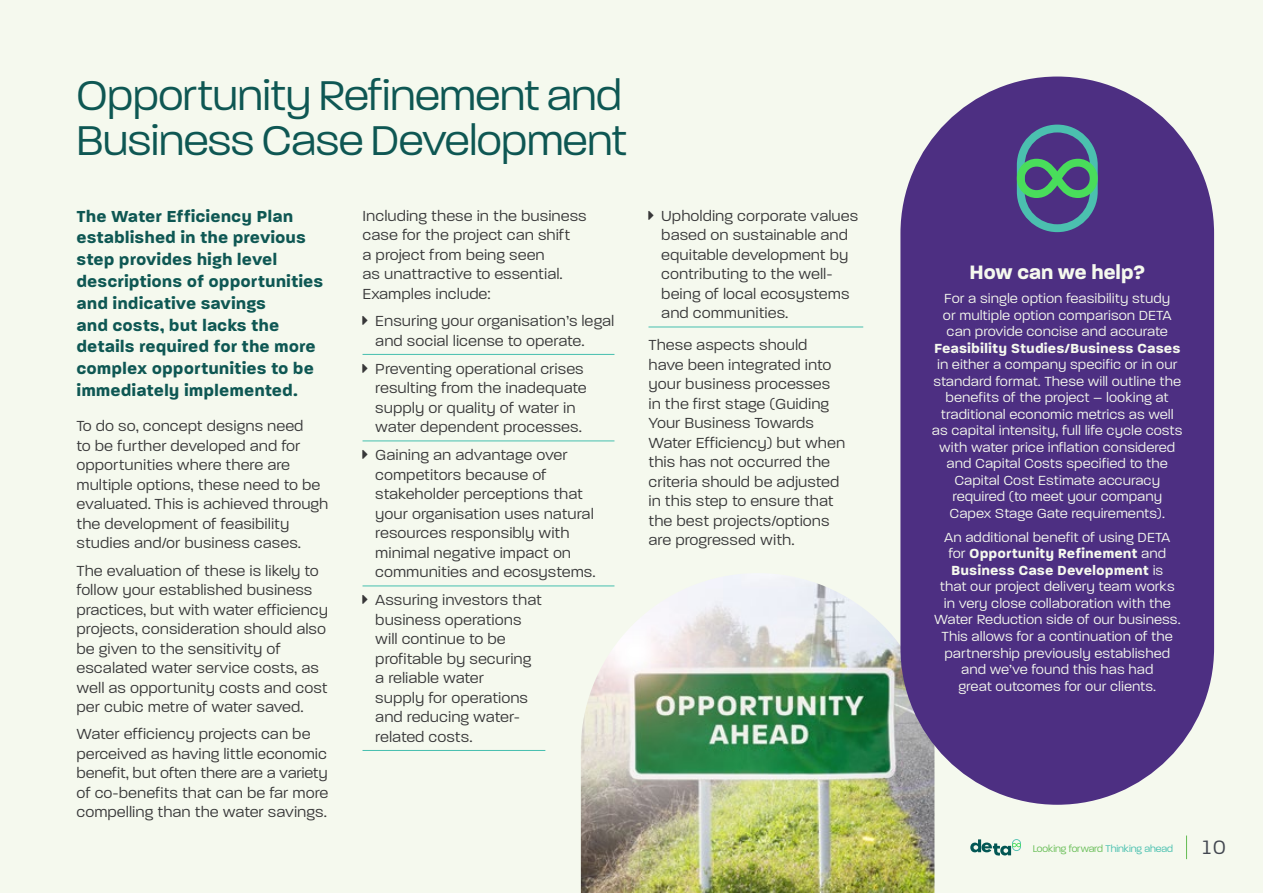
<style>
.page{position:relative;width:1263px;height:893px;background:#f5f9ee}
.page>*{position:absolute;margin:0;border:0;box-sizing:border-box;transform-origin:0 0}
.t1{font:300 45px/45px "Paralucent";color:#0e5753}
.t2{font:700 21px "Paralucent";color:#f5f9ee}
.t3{font:21px "Paralucent Text";color:#424750}
.t4{font:700 17.25px/21.8px "Paralucent Text";color:#0e5753}
.t5{font:15.75px/19.5px "Paralucent Text";color:#383839}
.t6{font:14.25px/16.5px "Paralucent Text";color:#f5f9ee;text-align:center}
.t7{font:700 14.25px "Paralucent Text";color:#f5f9ee}
.t8{font:300 10.5px "Paralucent";letter-spacing:-.005em;color:#68be57}
.s1{font-weight:700}
.s2{color:#45bfae}
</style>
<div class="page">
<img style="left:581px;top:573px;width:353px;height:320px">
<div style="left:900px;top:77px;width:314px;height:728px;background:#4d2f82;border-radius:157px"></div>
<hr style="left:362px;top:354px;width:252px;height:1px;background:#45bfae">
<hr style="left:362px;top:441px;width:252px;height:1px;background:#45bfae">
<hr style="left:362px;top:586px;width:252px;height:1px;background:#45bfae">
<hr style="left:362px;top:750px;width:183px;height:1px;background:#45bfae">
<hr style="left:648px;top:327px;width:215px;height:1px;background:#45bfae">
<svg style="left:1017px;top:125px;width:81px;height:107px"></svg>
<svg style="left:1186px;top:835px;width:1px;height:24px"></svg>
<svg style="left:970px;top:839px;width:51px;height:17px"></svg>
<h1 class="t1" style="left:77px;top:73px;width:552px">Opportunity Refinement and<br>Business Case Development</h1>
<p class="t4" style="left:77px;top:205px;width:248px">The Water Efficiency Plan established in the previous step provides high level descriptions of opportunities and indicative savings<br>and costs, but lacks the details required for the more complex opportunities to be immediately implemented.</p>
<p class="t5" style="left:77px;top:416px;width:253px">To do so, concept designs need<br>to be further developed and for opportunities where there are multiple options, these need to be evaluated. This is achieved through the development of feasibility studies and/or business cases.</p>
<p class="t5" style="left:77px;top:561px;width:253px">The evaluation of these is likely to follow your established business practices, but with water efficiency projects, consideration should also be given to the sensitivity of escalated water service costs, as well as opportunity costs and cost per cubic metre of water saved.</p>
<p class="t5" style="left:77px;top:725px;width:253px">Water efficiency projects can be perceived as having little economic benefit, but often there are a variety of co-benefits that can be far more compelling than the water savings.</p>
<p class="t5" style="left:362px;top:206px;width:226px">Including these in the business case for the project can shift<br>a project from being seen<br>as unattractive to essential.<br>Examples include:</p>
<p class="t5" style="left:375px;top:311px;width:241px">Ensuring your organisation’s legal and social license to operate.</p>
<p class="t5" style="left:375px;top:359px;width:213px">Preventing operational crises resulting from the inadequate supply or quality of water in water dependent processes.</p>
<p class="t5" style="left:375px;top:445px;width:222px">Gaining an advantage over competitors because of stakeholder perceptions that your organisation uses natural resources responsibly with minimal negative impact on communities and ecosystems.</p>
<p class="t5" style="left:375px;top:590px;width:168px">Assuring investors that business operations will continue to be profitable by securing a reliable water<br>supply for operations and reducing water&shy;related costs.</p>
<p class="t5" style="left:661px;top:206px;width:199px">Upholding corporate values based on sustainable and equitable development by contributing to the well&shy;being of local ecosystems and communities.</p>
<p class="t5" style="left:648px;top:335px;width:198px">These aspects should have been integrated into your business processes in the first stage (Guiding<br>Your Business Towards<br>Water Efficiency) but when this has not occurred the criteria should be adjusted in this step to ensure that the best projects/options are progressed with.</p>
<h2 class="t2" style="left:969px;top:259px;width:177px">How can we help?</h2>
<p class="t6" style="left:943px;top:290px;width:230px;text-align:justify">For a single option feasibility study or multiple option comparison DETA can provide concise and accurate</p>
<p class="t7" style="left:934px;top:339px;width:248px">Feasibility Studies/Business Cases</p>
<p class="t6" style="left:932px;top:356px;width:252px">in either a company specific or in our standard format. These will outline the benefits of the project – looking at traditional economic metrics as well as capital intensity, full life cycle costs with water price inflation considered and Capital Costs specified to the Capital Cost Estimate accuracy required (to meet your company Capex Stage Gate requirements).</p>
<p class="t6" style="left:934px;top:529px;width:248px">An additional benefit of using DETA for <span class="s1">Opportunity Refinement</span> and <span class="s1">Business Case Development</span> is<br>that our project delivery team works in very close collaboration with the Water Reduction side of our business.<br>This allows for a continuation of the partnership previously established and we’ve found this has had<br>great outcomes for our clients.</p>
<p class="t8" style="left:1033px;top:842px;width:142px">Looking forward <span class="s2">Thinking ahead</span></p>
<h2 class="t3" style="left:1201px;top:834px;width:27px">10</h2>
</div>
